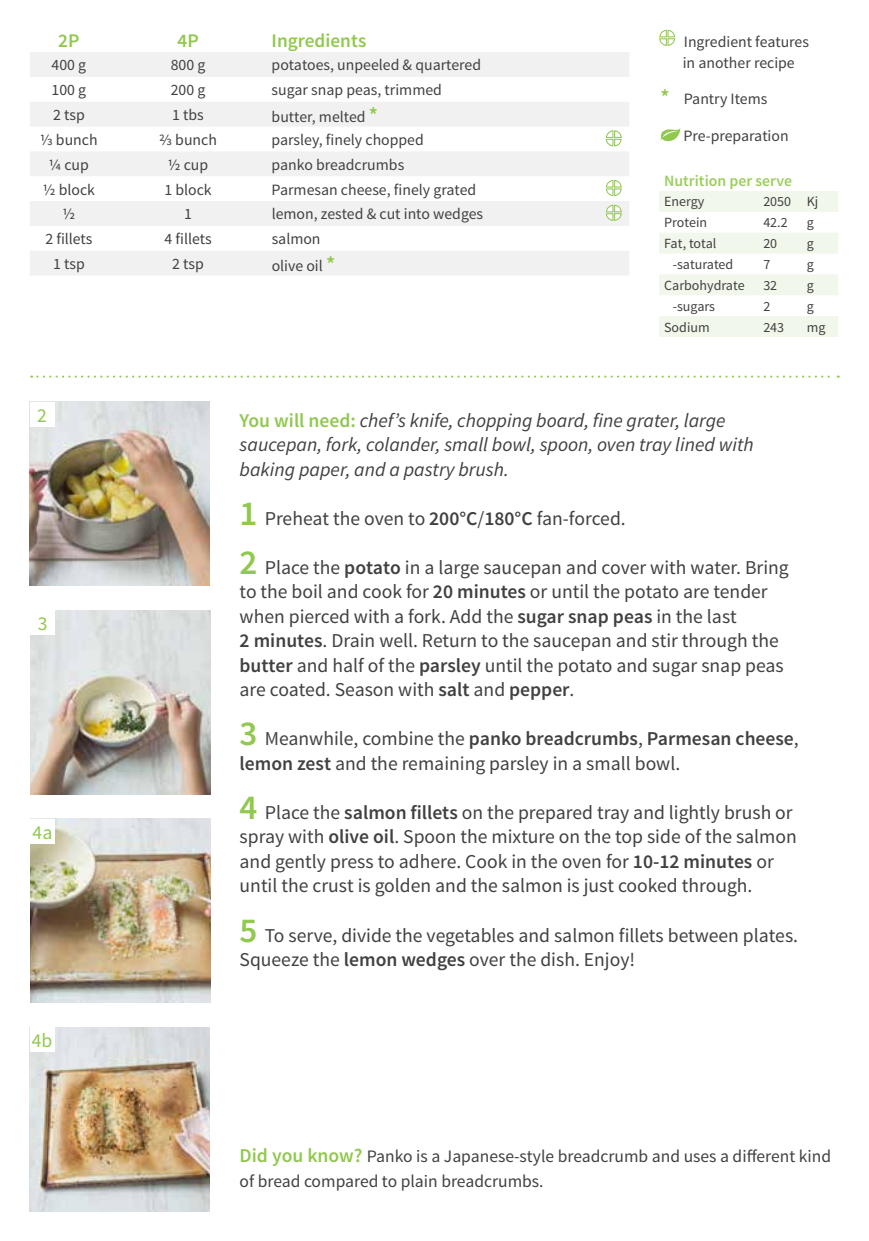
<style>
.page{position:relative;width:869px;height:1241px;background:#fff}
.page>*{position:absolute;margin:0;border:0;box-sizing:border-box;transform-origin:0 0}
.t1{font:19.6px/24.5px "Source Sans Pro";color:#414042}
.t2{font:italic 19.6px/24.5px "Source Sans Pro";color:#414042}
.t3{font:19.6px "Source Sans Pro";color:#91c84e}
.t4{font:600 19.25px "Source Sans Pro";color:#91c84e}
.t5{font:17.5px/24.5px "Source Sans Pro";color:#414042}
.t6{font:15.75px/21px "Source Sans Pro";color:#414042}
.t7{font:600 15.75px "Source Sans Pro";color:#9ccd5f}
.t8{font:14px "Source Sans Pro";color:#414042}
.s1{font-weight:600;font-size:21px;color:#91c84e}
.s2{font-weight:600;font-style:normal;color:#91c84e}
.s3{font-weight:600;font-size:35px;color:#91c84e}
.s4{font-weight:600}
.s5{font-weight:600;font-size:19.6px;color:#91c84e}
</style>
<div class="page">
<svg style="left:659px;top:29px;width:16px;height:17px"></svg>
<svg style="left:31px;top:375px;width:807px;height:2px"></svg>
<svg style="left:660px;top:128px;width:20px;height:13px"></svg>
<svg style="left:659px;top:191px;width:179px;height:146px"></svg>
<img style="left:30px;top:1027px;width:180px;height:183px">
<img style="left:30px;top:818px;width:180px;height:184px">
<img style="left:30px;top:610px;width:180px;height:184px">
<img style="left:30px;top:402px;width:180px;height:183px">
<div style="left:30px;top:819px;width:25px;height:24px;background:#fff"></div>
<div style="left:30px;top:610px;width:25px;height:25px;background:#fff"></div>
<div style="left:30px;top:402px;width:25px;height:24px;background:#fff"></div>
<div style="left:30px;top:1027px;width:25px;height:24px;background:#fff"></div>
<svg style="left:30px;top:52px;width:599px;height:223px;fill:#f1f1f2"></svg>
<svg style="left:605px;top:130px;width:17px;height:17px"></svg>
<svg style="left:605px;top:179px;width:17px;height:17px"></svg>
<svg style="left:605px;top:204px;width:17px;height:17px"></svg>
<p class="t4" style="left:58px;top:28px;width:23px">2P</p>
<p class="t4" style="left:177px;top:28px;width:23px">4P</p>
<p class="t4" style="left:271px;top:28px;width:96px">Ingredients</p>
<p class="t6" style="left:52px;top:55px;width:36px">400 g</p>
<p class="t6" style="left:171px;top:55px;width:36px">800 g</p>
<p class="t6" style="left:271px;top:55px;width:211px">potatoes, unpeeled &amp; quartered</p>
<p class="t6" style="left:52px;top:80px;width:36px">100 g</p>
<p class="t6" style="left:171px;top:80px;width:36px">200 g</p>
<p class="t6" style="left:271px;top:80px;width:172px">sugar snap peas, trimmed</p>
<p class="t6" style="left:53px;top:105px;width:33px">2 tsp</p>
<p class="t6" style="left:172px;top:105px;width:33px">1 tbs</p>
<p class="t6" style="left:271px;top:107px;width:108px">butter, melted <span class="s1">*</span></p>
<p class="t6" style="left:40px;top:129px;width:59px">⅓ bunch</p>
<p class="t6" style="left:159px;top:129px;width:59px">⅔ bunch</p>
<p class="t6" style="left:271px;top:129px;width:154px">parsley, finely chopped</p>
<p class="t6" style="left:49px;top:154px;width:41px">¼ cup</p>
<p class="t6" style="left:168px;top:154px;width:42px">½ cup</p>
<p class="t6" style="left:271px;top:154px;width:134px">panko breadcrumbs</p>
<p class="t6" style="left:43px;top:179px;width:54px">½ block</p>
<p class="t6" style="left:164px;top:179px;width:49px">1 block</p>
<p class="t6" style="left:271px;top:179px;width:206px">Parmesan cheese, finely grated</p>
<p class="t6" style="left:62px;top:204px;width:14px">½</p>
<p class="t6" style="left:184px;top:204px;width:9px">1</p>
<p class="t6" style="left:271px;top:204px;width:213px">lemon, zested &amp; cut into wedges</p>
<p class="t6" style="left:45px;top:229px;width:49px">2 fillets</p>
<p class="t6" style="left:164px;top:229px;width:49px">4 fillets</p>
<p class="t6" style="left:271px;top:229px;width:50px">salmon</p>
<p class="t6" style="left:53px;top:253px;width:33px">1 tsp</p>
<p class="t6" style="left:172px;top:253px;width:33px">2 tsp</p>
<p class="t6" style="left:271px;top:255px;width:65px">olive oil <span class="s1">*</span></p>
<p class="t6" style="left:682px;top:31px;width:128px">Ingredient features in another recipe</p>
<p class="t6" style="left:660px;top:89px;width:108px"><span class="s1">*</span> Pantry Items</p>
<p class="t6" style="left:683px;top:126px;width:107px">Pre-preparation</p>
<p class="t7" style="left:663px;top:171px;width:129px">Nutrition per serve</p>
<p class="t8" style="left:663px;top:193px;width:42px">Energy</p>
<p class="t8" style="left:763px;top:193px;width:57px">2050 Kj</p>
<p class="t8" style="left:663px;top:214px;width:45px">Protein</p>
<p class="t8" style="left:763px;top:214px;width:26px">42.2</p>
<p class="t8" style="left:806px;top:214px;width:9px">g</p>
<p class="t8" style="left:663px;top:235px;width:54px">Fat, total</p>
<p class="t8" style="left:763px;top:235px;width:15px">20</p>
<p class="t8" style="left:806px;top:235px;width:9px">g</p>
<p class="t8" style="left:672px;top:256px;width:62px">-saturated</p>
<p class="t8" style="left:763px;top:256px;width:8px">7</p>
<p class="t8" style="left:806px;top:256px;width:9px">g</p>
<p class="t8" style="left:663px;top:276px;width:82px">Carbohydrate</p>
<p class="t8" style="left:763px;top:276px;width:15px">32</p>
<p class="t8" style="left:806px;top:276px;width:9px">g</p>
<p class="t8" style="left:672px;top:297px;width:44px">-sugars</p>
<p class="t8" style="left:763px;top:297px;width:8px">2</p>
<p class="t8" style="left:806px;top:297px;width:9px">g</p>
<p class="t8" style="left:663px;top:318px;width:47px">Sodium</p>
<p class="t8" style="left:763px;top:318px;width:22px">243</p>
<p class="t8" style="left:806px;top:318px;width:20px">mg</p>
<p class="t3" style="left:37px;top:403px;width:11px">2</p>
<p class="t3" style="left:38px;top:611px;width:11px">3</p>
<p class="t3" style="left:33px;top:820px;width:21px">4a</p>
<p class="t3" style="left:32px;top:1028px;width:22px">4b</p>
<p class="t2" style="left:239px;top:408px;width:515px"><span class="s2">You will need:</span> chef’s knife, chopping board, fine grater, large saucepan, fork, colander, small bowl, spoon, oven tray lined with baking paper, and a pastry brush.</p>
<p class="t1" style="left:239px;top:506px;width:387px"><span class="s3">1</span> Preheat the oven to <span class="s4">200°C</span>/<span class="s4">180°C</span> fan-forced.</p>
<p class="t1" style="left:239px;top:555px;width:550px"><span class="s3">2</span> Place the <span class="s4">potato</span> in a large saucepan and cover with water. Bring to the boil and cook for <span class="s4">20 minutes</span> or until the potato are tender when pierced with a fork. Add the <span class="s4">sugar snap peas</span> in the last<br><span class="s4">2 minutes</span>. Drain well. Return to the saucepan and stir through the <span class="s4">butter</span> and half of the <span class="s4">parsley</span> until the potato and sugar snap peas are coated. Season with <span class="s4">salt</span> and <span class="s4">pepper</span>.</p>
<p class="t1" style="left:239px;top:726px;width:560px"><span class="s3">3</span> Meanwhile, combine the <span class="s4">panko breadcrumbs</span>, <span class="s4">Parmesan cheese</span>, <span class="s4">lemon zest</span> and the remaining parsley in a small bowl.</p>
<p class="t1" style="left:239px;top:800px;width:558px"><span class="s3">4</span> Place the <span class="s4">salmon fillets</span> on the prepared tray and lightly brush or spray with <span class="s4">olive oil</span>. Spoon the mixture on the top side of the salmon and gently press to adhere. Cook in the oven for <span class="s4">10-12 minutes</span> or until the crust is golden and the salmon is just cooked through.</p>
<p class="t1" style="left:239px;top:922px;width:559px"><span class="s3">5</span> To serve, divide the vegetables and salmon fillets between plates.<br>Squeeze the <span class="s4">lemon wedges</span> over the dish. Enjoy!</p>
<p class="t5" style="left:239px;top:1144px;width:592px"><span class="s5">Did you know?</span> Panko is a Japanese-style breadcrumb and uses a different kind of bread compared to plain breadcrumbs.</p>
</div>
